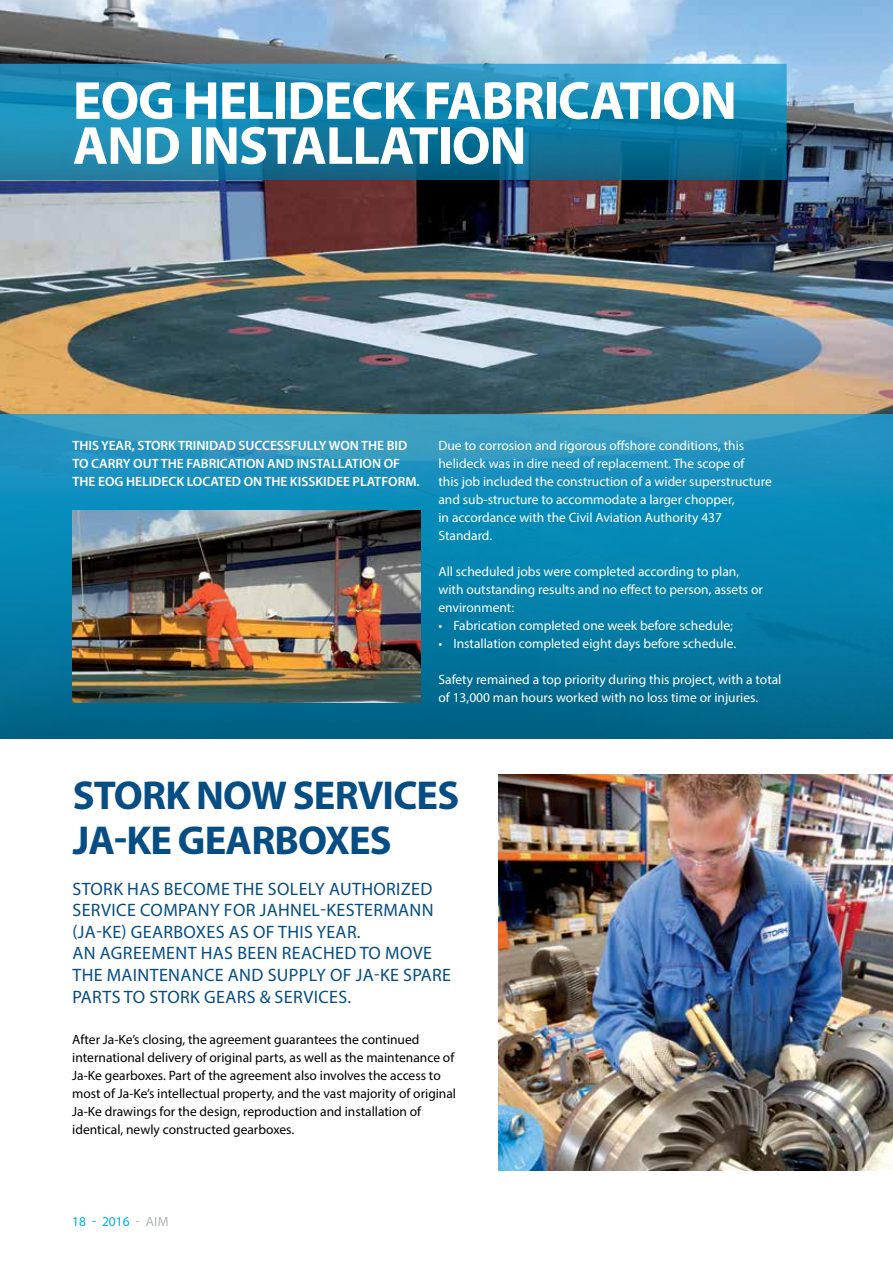
<style>
.page{position:relative;width:893px;height:1263px;background:#fff}
.page>*{position:absolute;margin:0;border:0;box-sizing:border-box;transform-origin:0 0}
.t1{font:700 54px/45px "Myriad Pro";letter-spacing:-.02em;color:#fff}
.t2{font:700 40.5px/45px "Myriad Pro";letter-spacing:-.02em;color:#054d83}
.t3{font:18px/21.6px "Myriad Pro";letter-spacing:.02em;color:#054d83}
.t4{font:13.5px/18px "Myriad Pro";color:#fff}
.t5{font:13.5px/18px "Myriad Pro";color:#000}
.t6{font:600 13.5px/18px "Myriad Pro";color:#fff}
.t7{font:13.5px "Myriad Pro";color:#00aeef}
.s1{color:#b1b4b6}
</style>
<div class="page">
<img style="left:0;top:0;width:893px;height:414px">
<svg style="left:0;top:414px;width:893px;height:324px;background:#0f82ac"></svg>
<svg style="left:0;top:64px;width:787px;height:116px;background:#1782aa"></svg>
<img style="left:72px;top:510px;width:349px;height:192px">
<img style="left:499px;top:774px;width:394px;height:396px">
<h1 class="t1" style="left:73px;top:76px;width:666px">EOG HELIDECK FABRICATION<br>AND INSTALLATION</h1>
<p class="t6" style="left:72px;top:436px;width:349px">THIS YEAR, STORK TRINIDAD SUCCESSFULLY WON THE BID<br>TO CARRY OUT THE FABRICATION AND INSTALLATION OF<br>THE EOG HELIDECK LOCATED ON THE KISSKIDEE PLATFORM.</p>
<p class="t4" style="left:438px;top:436px;width:335px">Due to corrosion and rigorous offshore conditions, this helideck was in dire need of replacement. The scope of<br>this job included the construction of a wider superstructure and sub-structure to accommodate a larger chopper,<br>in accordance with the Civil Aviation Authority 437<br>Standard.</p>
<p class="t4" style="left:438px;top:562px;width:326px">All scheduled jobs were completed according to plan, with outstanding results and no effect to person, assets or environment:</p>
<p class="t4" style="left:438px;top:616px;width:296px">• Fabrication completed one week before schedule;</p>
<p class="t4" style="left:438px;top:634px;width:299px">• Installation completed eight days before schedule.</p>
<p class="t4" style="left:438px;top:670px;width:344px">Safety remained a top priority during this project, with a total of 13,000 man hours worked with no loss time or injuries.</p>
<h2 class="t2" style="left:73px;top:771px;width:388px">STORK NOW SERVICES<br>JA-KE GEARBOXES</h2>
<h3 class="t3" style="left:72px;top:877px;width:380px">STORK HAS BECOME THE SOLELY AUTHORIZED SERVICE COMPANY FOR JAHNEL-KESTERMANN (JA-KE) GEARBOXES AS OF THIS YEAR.<br>AN AGREEMENT HAS BEEN REACHED TO MOVE THE MAINTENANCE AND SUPPLY OF JA-KE SPARE PARTS TO STORK GEARS &amp; SERVICES.</h3>
<p class="t5" style="left:72px;top:1030px;width:385px">After Ja-Ke’s closing, the agreement guarantees the continued international delivery of original parts, as well as the maintenance of Ja-Ke gearboxes. Part of the agreement also involves the access to most of Ja-Ke’s intellectual property, and the vast majority of original Ja-Ke drawings for the design, reproduction and installation of identical, newly constructed gearboxes.</p>
<p class="t7" style="left:72px;top:1213px;width:98px">18 - 2016 <span class="s1">- AIM</span></p>
</div>
